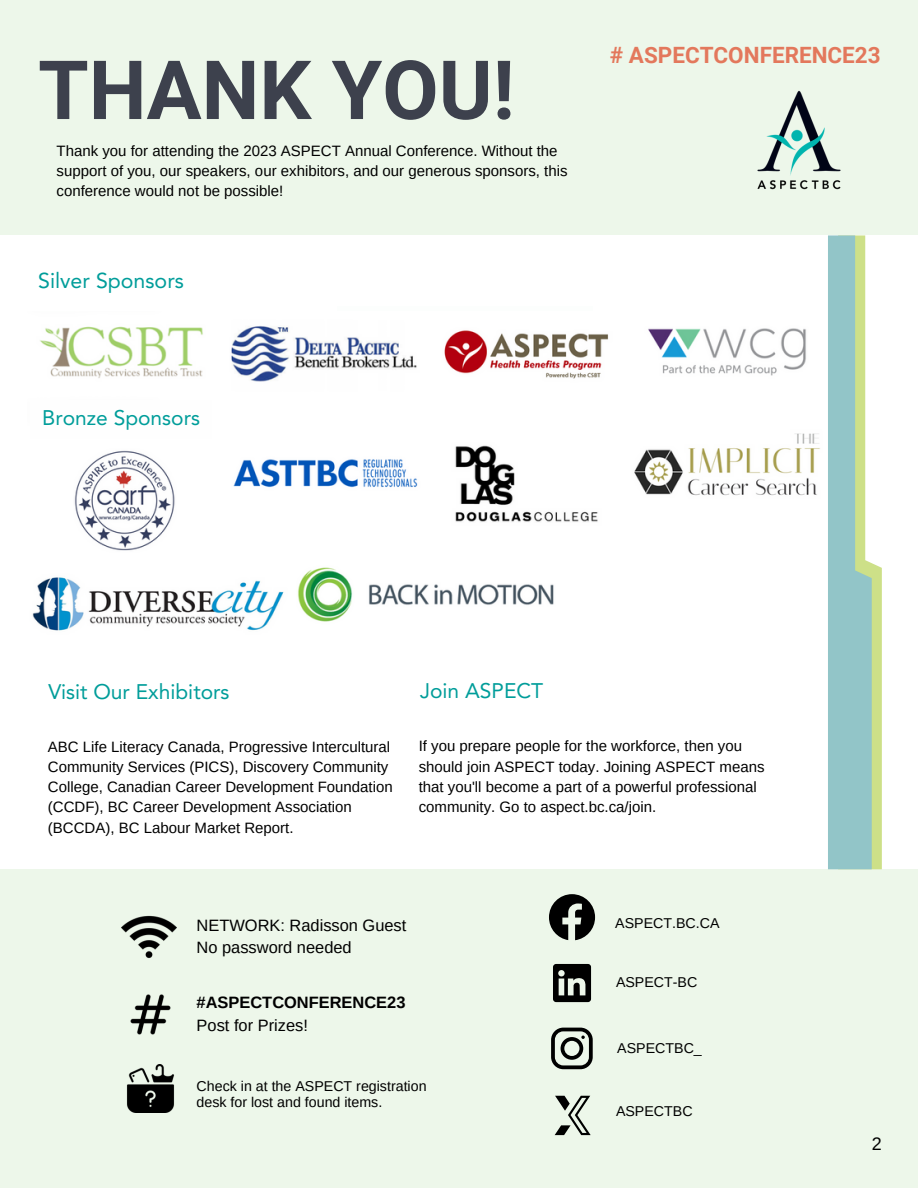
<style>
.page{position:relative;width:918px;height:1188px;background:#fff}
.page>*{position:absolute;margin:0;border:0;box-sizing:border-box;transform-origin:0 0}
.t1{font:700 81.75px "Roboto";color:#3d414d}
.t2{font:700 22.5px "Roboto";color:#e3785c}
.t3{font:21.45px "Avenir";color:#009d9a}
.t4{font:21px "Avenir";color:#009d9a}
.t5{font:18px "Arimo";color:#000}
.t6{font:16.5px "Arimo";color:#000}
.t7{font:700 16.5px "Arimo";color:#000}
.t8{font:15px/20.2px "Arimo";color:#000}
.t9{font:15px/20.2px "Arimo";color:#000}
.t10{font:14.25px/15.8px "Arimo";color:#000}
</style>
<div class="page">
<div style="left:0;top:0;width:918px;height:235px;background:#edf7ea"></div>
<div style="left:0;top:869px;width:918px;height:319px;background:#edf7ea"></div>
<img style="left:757px;top:90px;width:84px;height:100px">
<img style="left:32px;top:326px;width:788px;height:305px">
<div style="left:30px;top:400px;width:182px;height:39px;background:#fefefe"></div>
<img style="left:121px;top:915px;width:55px;height:43px">
<img style="left:130px;top:994px;width:41px;height:41px">
<img style="left:126px;top:1065px;width:49px;height:48px">
<svg style="left:549px;top:894px;width:46px;height:46px"></svg>
<svg style="left:553px;top:964px;width:38px;height:38px"></svg>
<svg style="left:551px;top:1028px;width:42px;height:41px"></svg>
<svg style="left:555px;top:1096px;width:36px;height:39px"></svg>
<svg style="left:828px;top:235px;width:54px;height:634px"></svg>
<p class="t1" style="left:38px;top:43px;width:478px">THANK YOU!</p>
<p class="t9" style="left:57px;top:141px;width:512px">Thank you for attending the 2023 ASPECT Annual Conference. Without the support of you, our speakers, our exhibitors, and our generous sponsors, this conference would not be possible!</p>
<p class="t3" style="left:38px;top:268px;width:147px">Silver Sponsors</p>
<p class="t2" style="left:610px;top:42px;width:272px"># ASPECTCONFERENCE23</p>
<p class="t4" style="left:42px;top:406px;width:159px">Bronze Sponsors</p>
<p class="t4" style="left:48px;top:680px;width:183px">Visit Our Exhibitors</p>
<p class="t4" style="left:420px;top:679px;width:125px">Join ASPECT</p>
<p class="t8" style="left:48px;top:736px;width:346px">ABC Life Literacy Canada, Progressive Intercultural Community Services (PICS), Discovery Community College, Canadian Career Development Foundation (CCDF), BC Career Development Association (BCCDA), BC Labour Market Report.</p>
<p class="t8" style="left:419px;top:736px;width:347px">If you prepare people for the workforce, then you should join ASPECT today. Joining ASPECT means that you'll become a part of a powerful professional community. Go to aspect.bc.ca/join.</p>
<p class="t6" style="left:197px;top:916px;width:211px">NETWORK: Radisson Guest</p>
<p class="t6" style="left:197px;top:938px;width:157px">No password needed</p>
<p class="t7" style="left:197px;top:993px;width:210px">#ASPECTCONFERENCE23</p>
<p class="t6" style="left:197px;top:1016px;width:113px">Post for Prizes!</p>
<p class="t10" style="left:615px;top:915px;width:106px">ASPECT.BC.CA</p>
<p class="t10" style="left:616px;top:974px;width:83px">ASPECT-BC</p>
<p class="t10" style="left:617px;top:1040px;width:86px">ASPECTBC_</p>
<p class="t10" style="left:197px;top:1078px;width:232px">Check in at the ASPECT registration desk for lost and found items.</p>
<p class="t10" style="left:616px;top:1104px;width:78px">ASPECTBC</p>
<p class="t5" style="left:872px;top:1134px;width:12px">2</p>
</div>
